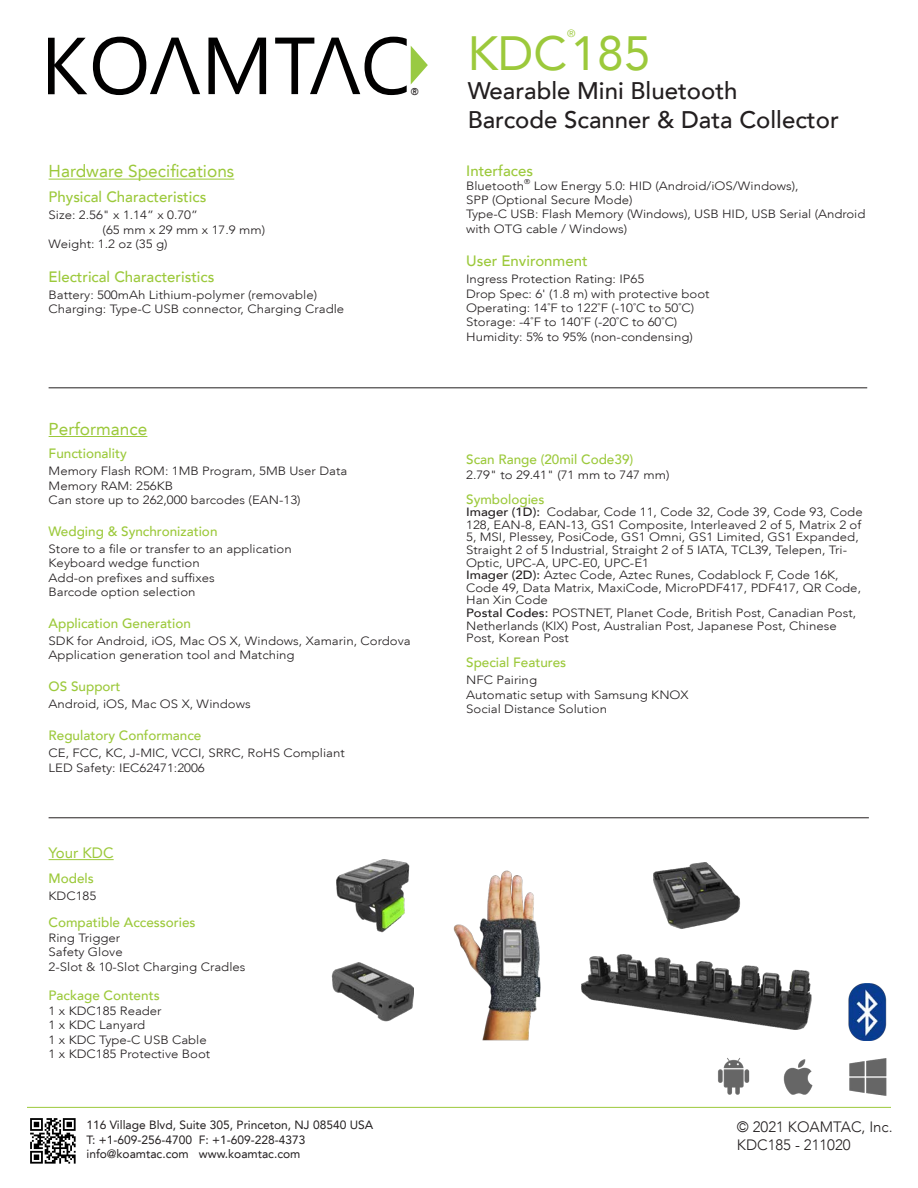
<style>
.page{position:relative;width:918px;height:1188px;background:#fff}
.page>*{position:absolute;margin:0;border:0;box-sizing:border-box;transform-origin:0 0}
.Product_Title{font:48px "Avenir LT";color:#9cc93b}
.Tagline_Subtitle{font:500 24px/28.8px "Avenir LT";color:#231f20}
.Spec_Headings{font:17.25px "Avenir LT";color:#9cc93b}
.Spec_Sub_Headings{font:500 15px "Avenir LT";color:#9cc93b}
.t1{font:300 15px "Avenir LT";color:#231f20}
.Spec_Text{font:500 15px "Avenir LT";color:#9cc93b}
.Spec_Headings-2{font:15px "Avenir LT";color:#9cc93b}
.Spec_Sub_Headings_Ex{font:500 13.5px "Avenir LT";color:#9cc93b}
.Spec_Sub_Headings-2{font:500 13.5px "Avenir LT";color:#9cc93b}
.Spec_Text-2{font:500 13.5px "Avenir LT";color:#9cc93b}
.Spec_Text_8_PT{font:300 12px/14.4px "Avenir LT";color:#231f20;scale:1.1 1}
.Spec_Sub_Headings-3{font:300 12px/12.6px "Avenir LT";color:#231f20;scale:1.1 1}
.Spec_Text-3{font:300 12px/14.4px "Avenir LT";color:#231f20;scale:1.1 1}
.t2{font:12px "Avenir LT";color:#231f20}
.Product_Title-2{font:10.5px "Avenir LT";color:#9cc93b}
.t3{font:500 9.9px "Avenir LT";color:#231f20}
.Spec_Text-4{font:300 7.05px "Avenir LT";color:#231f20;scale:1.1 1}
.s1{font-weight:500}
</style>
<div class="page">
<svg style="left:208px;top:38px;width:58px;height:56px"></svg>
<svg style="left:48px;top:38px;width:39px;height:56px"></svg>
<svg style="left:93px;top:37px;width:107px;height:58px"></svg>
<svg style="left:275px;top:37px;width:153px;height:58px"></svg>
<hr style="left:49px;top:436px;width:98px;height:1px;background:#9cc93b">
<hr style="left:27px;top:1107px;width:864px;height:1px;background:#9cc93b">
<hr style="left:49px;top:179px;width:185px;height:1px;background:#9cc93b">
<hr style="left:49px;top:859px;width:65px;height:1px;background:#9cc93b">
<hr style="left:49px;top:388px;width:818px;height:1px;background:#231f20">
<hr style="left:49px;top:818px;width:820px;height:1px;background:#231f20">
<img style="left:718px;top:1058px;width:169px;height:38px">
<img style="left:848px;top:984px;width:39px;height:56px">
<img style="left:30px;top:1118px;width:46px;height:46px">
<img style="left:332px;top:962px;width:81px;height:59px">
<img style="left:336px;top:859px;width:74px;height:74px">
<img style="left:453px;top:870px;width:88px;height:171px">
<img style="left:581px;top:954px;width:231px;height:76px">
<img style="left:653px;top:862px;width:87px;height:67px">
<p class="Spec_Headings" style="left:49px;top:161px;width:187px">Hardware Specifications</p>
<p class="Spec_Sub_Headings" style="left:49px;top:189px;width:159px">Physical Characteristics</p>
<p class="Spec_Text-3" style="left:49px;top:208px;width:137px">Size: 2.56" x 1.14” x 0.70”</p>
<p class="Spec_Text-3" style="left:103px;top:223px;width:149px">(65 mm x 29 mm x 17.9 mm)</p>
<p class="Spec_Text-3" style="left:49px;top:237px;width:110px">Weight: 1.2 oz (35 g)</p>
<p class="Spec_Sub_Headings" style="left:49px;top:268px;width:167px">Electrical Characteristics</p>
<p class="Spec_Text-3" style="left:49px;top:287px;width:270px">Battery: 500mAh Lithium-polymer (removable)<br>Charging: Type-C USB connector, Charging Cradle</p>
<p class="t3" style="left:411px;top:86px;width:9px">®</p>
<p class="Spec_Headings" style="left:49px;top:419px;width:100px">Performance</p>
<p class="Spec_Sub_Headings_Ex" style="left:49px;top:446px;width:80px">Functionality</p>
<p class="Spec_Text_8_PT" style="left:49px;top:464px;width:273px">Memory Flash ROM: 1MB Program, 5MB User Data<br>Memory RAM: 256KB<br>Can store up to 262,000 barcodes (EAN-13)</p>
<p class="Spec_Sub_Headings_Ex" style="left:49px;top:524px;width:170px">Wedging &amp; Synchronization</p>
<p class="Spec_Text_8_PT" style="left:49px;top:542px;width:223px">Store to a file or transfer to an application<br>Keyboard wedge function<br>Add-on prefixes and suffixes<br>Barcode option selection</p>
<p class="Spec_Sub_Headings_Ex" style="left:49px;top:616px;width:144px">Application Generation</p>
<p class="Spec_Text_8_PT" style="left:49px;top:634px;width:331px">SDK for Android, iOS, Mac OS X, Windows, Xamarin, Cordova<br>Application generation tool and Matching</p>
<p class="Spec_Sub_Headings_Ex" style="left:49px;top:679px;width:74px">OS Support</p>
<p class="Spec_Text_8_PT" style="left:49px;top:697px;width:185px">Android, iOS, Mac OS X, Windows</p>
<p class="Spec_Sub_Headings_Ex" style="left:49px;top:728px;width:154px">Regulatory Conformance</p>
<p class="Spec_Text_8_PT" style="left:49px;top:746px;width:271px">CE, FCC, KC, J-MIC, VCCI, SRRC, RoHS Compliant<br>LED Safety: IEC62471:2006</p>
<p class="Spec_Headings-2" style="left:49px;top:844px;width:67px">Your KDC</p>
<p class="Spec_Sub_Headings-2" style="left:49px;top:871px;width:47px">Models</p>
<p class="Spec_Text-3" style="left:49px;top:889px;width:45px">KDC185</p>
<p class="Spec_Text-2" style="left:49px;top:914px;width:149px">Compatible Accessories</p>
<p class="Spec_Text-3" style="left:49px;top:931px;width:181px">Ring Trigger<br>Safety Glove<br>2-Slot &amp; 10-Slot Charging Cradles</p>
<p class="Spec_Text-2" style="left:49px;top:987px;width:113px">Package Contents</p>
<p class="Spec_Text-3" style="left:49px;top:1004px;width:149px">1 x KDC185 Reader<br>1 x KDC Lanyard<br>1 x KDC Type-C USB Cable<br>1 x KDC185 Protective Boot</p>
<p class="t2" style="left:87px;top:1118px;width:288px">116 Village Blvd, Suite 305, Princeton, NJ 08540 USA</p>
<p class="t2" style="left:87px;top:1133px;width:220px">T: +1-609-256-4700 F: +1-609-228-4373</p>
<p class="t2" style="left:87px;top:1147px;width:215px">info@koamtac.com www.koamtac.com</p>
<p class="Product_Title-2" style="left:567px;top:27px;width:10px">®</p>
<p class="Product_Title" style="left:468px;top:26px;width:184px">KDC185</p>
<p class="Tagline_Subtitle" style="left:468px;top:77px;width:373px">Wearable Mini Bluetooth<br>Barcode Scanner &amp; Data Collector</p>
<p class="Spec_Text" style="left:466px;top:162px;width:68px">Interfaces</p>
<p class="Spec_Text-3" style="left:466px;top:178px;width:54px">Bluetooth</p>
<p class="Spec_Text-4" style="left:524px;top:177px;width:7px">®</p>
<p class="Spec_Text-3" style="left:466px;top:178px;width:365px;text-indent:68px">Low Energy 5.0: HID (Android/iOS/Windows),<br>SPP (Optional Secure Mode)<br>Type-C USB: Flash Memory (Windows), USB HID, USB Serial (Android with OTG cable / Windows)</p>
<p class="Spec_Sub_Headings" style="left:466px;top:252px;width:123px">User Environment</p>
<p class="Spec_Text_8_PT" style="left:466px;top:272px;width:223px">Ingress Protection Rating: IP65<br>Drop Spec: 6' (1.8 m) with protective boot Operating: 14˚F to 122˚F (-10˚C to 50˚C)<br>Storage: -4˚F to 140˚F (-20˚C to 60˚C)<br>Humidity: 5% to 95% (non-condensing)</p>
<p class="Spec_Sub_Headings-2" style="left:466px;top:452px;width:169px">Scan Range (20mil Code39)</p>
<p class="Spec_Sub_Headings-3" style="left:466px;top:468px;width:186px">2.79" to 29.41" (71 mm to 747 mm)</p>
<p class="Spec_Sub_Headings-2" style="left:466px;top:491px;width:80px">Symbologies</p>
<p class="Spec_Sub_Headings-3" style="left:466px;top:506px;width:362px"><span class="s1">Imager (1D):</span> Codabar, Code 11, Code 32, Code 39, Code 93, Code 128, EAN-8, EAN-13, GS1 Composite, Interleaved 2 of 5, Matrix 2 of 5, MSI, Plessey, PosiCode, GS1 Omni, GS1 Limited, GS1 Expanded, Straight 2 of 5 Industrial, Straight 2 of 5 IATA, TCL39, Telepen, Tri-Optic, UPC-A, UPC-E0, UPC-E1<br><span class="s1">Imager (2D):</span> Aztec Code, Aztec Runes, Codablock F, Code 16K, Code 49, Data Matrix, MaxiCode, MicroPDF417, PDF417, QR Code, Han Xin Code<br><span class="s1">Postal Codes:</span> POSTNET, Planet Code, British Post, Canadian Post, Netherlands (KIX) Post, Australian Post, Japanese Post, Chinese Post, Korean Post</p>
<p class="Spec_Sub_Headings-2" style="left:466px;top:655px;width:102px">Special Features</p>
<p class="Spec_Text_8_PT" style="left:466px;top:673px;width:204px">NFC Pairing<br>Automatic setup with Samsung KNOX<br>Social Distance Solution</p>
<p class="t1" style="left:737px;top:1118px;width:157px">© 2021 KOAMTAC, Inc.</p>
<p class="t1" style="left:737px;top:1136px;width:115px">KDC185 - 211020</p>
</div>
